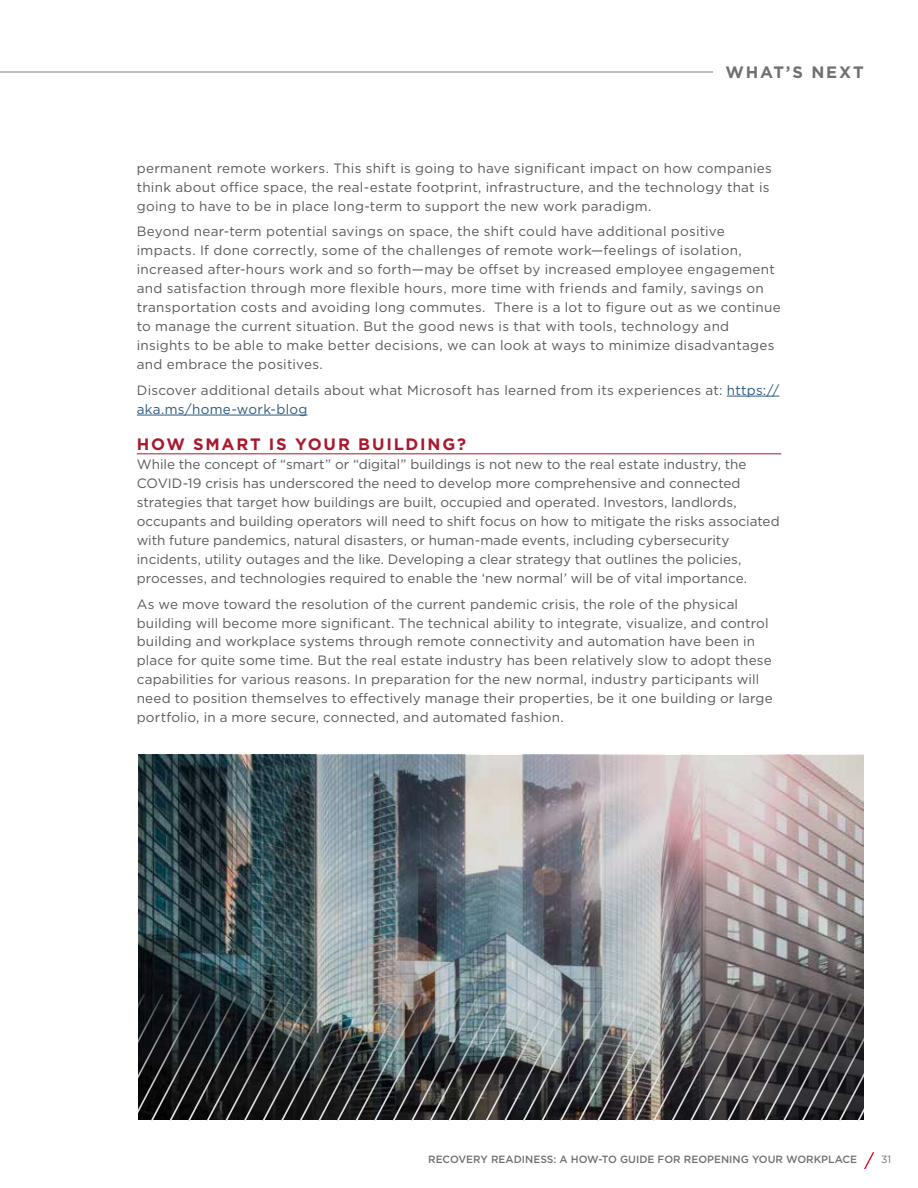
<style>
.page{position:relative;width:918px;height:1188px;background:#fff}
.page>*{position:absolute;margin:0;border:0;box-sizing:border-box;transform-origin:0 0}
.t1{font:700 16.5px "Gotham";letter-spacing:.11em;color:#aa182c}
.t2{font:700 16.5px "Gotham";letter-spacing:.11em;color:#6f7171}
.t3{font:13.5px/18.9px "Gotham";letter-spacing:.01em;color:#58595b}
.t4{font:500 10.5px "Gotham";color:#6f7171}
.t5{font:10.5px "Gotham";color:#6f7171}
.s1{color:#2b5a81}
</style>
<div class="page">
<img style="left:138px;top:755px;width:726px;height:238px">
<hr style="left:0;top:71px;width:713px;height:2px;background:#a7a8aa">
<svg style="left:864px;top:1152px;width:11px;height:17px"></svg>
<img style="left:138px;top:993px;width:726px;height:127px">
<hr style="left:727px;top:396px;width:52px;height:1px;background:#2b5a81">
<hr style="left:137px;top:415px;width:171px;height:1px;background:#2b5a81">
<hr style="left:137px;top:453px;width:644px;height:1px;background:#aa182c">
<p class="t2" style="left:726px;top:61px;width:140px">WHAT’S NEXT</p>
<p class="t3" style="left:137px;top:158px;width:637px">permanent remote workers. This shift is going to have significant impact on how companies think about office space, the real-estate footprint, infrastructure, and the technology that is going to have to be in place long-term to support the new work paradigm.</p>
<p class="t3" style="left:137px;top:222px;width:645px">Beyond near-term potential savings on space, the shift could have additional positive impacts. If done correctly, some of the challenges of remote work—feelings of isolation, increased after-hours work and so forth—may be offset by increased employee engagement and satisfaction through more flexible hours, more time with friends and family, savings on transportation costs and avoiding long commutes. There is a lot to figure out as we continue to manage the current situation. But the good news is that with tools, technology and insights to be able to make better decisions, we can look at ways to minimize disadvantages and embrace the positives.</p>
<p class="t3" style="left:137px;top:380px;width:644px">Discover additional details about what Microsoft has learned from its experiences at: <span class="s1">https:// aka.ms/home-work-blog</span></p>
<p class="t1" style="left:137px;top:433px;width:331px">HOW SMART IS YOUR BUILDING?</p>
<p class="t3" style="left:137px;top:455px;width:644px">While the concept of “smart” or “digital” buildings is not new to the real estate industry, the COVID-19 crisis has underscored the need to develop more comprehensive and connected strategies that target how buildings are built, occupied and operated. Investors, landlords, occupants and building operators will need to shift focus on how to mitigate the risks associated with future pandemics, natural disasters, or human-made events, including cybersecurity incidents, utility outages and the like. Developing a clear strategy that outlines the policies, processes, and technologies required to enable the ‘new normal’ will be of vital importance.</p>
<p class="t3" style="left:137px;top:594px;width:637px">As we move toward the resolution of the current pandemic crisis, the role of the physical building will become more significant. The technical ability to integrate, visualize, and control building and workplace systems through remote connectivity and automation have been in place for quite some time. But the real estate industry has been relatively slow to adopt these capabilities for various reasons. In preparation for the new normal, industry participants will need to position themselves to effectively manage their properties, be it one building or large portfolio, in a more secure, connected, and automated fashion.</p>
<p class="t4" style="left:428px;top:1152px;width:430px">RECOVERY READINESS: A HOW-TO GUIDE FOR REOPENING YOUR WORKPLACE</p>
<p class="t5" style="left:881px;top:1152px;width:12px">31</p>
</div>
